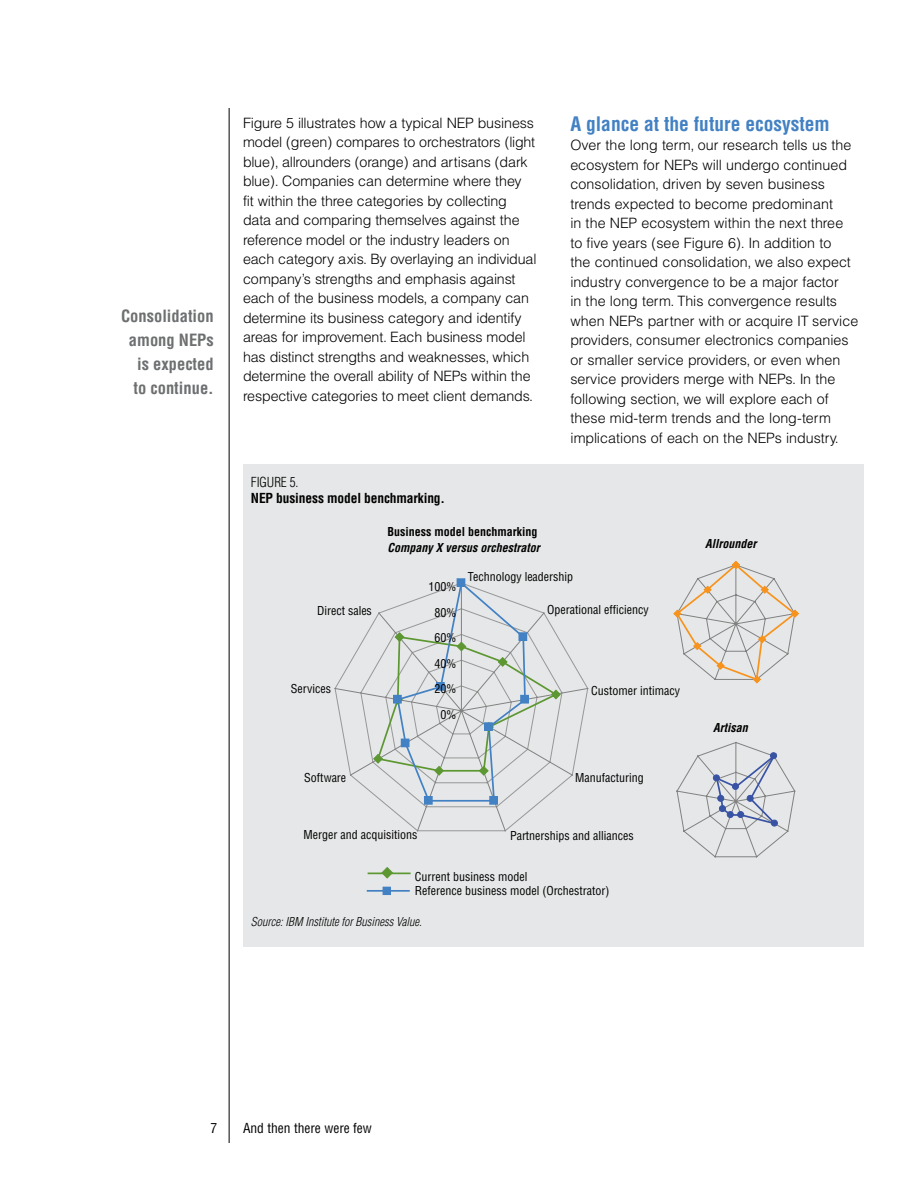
<style>
.page{position:relative;width:918px;height:1188px;background:#fff}
.page>*{position:absolute;margin:0;border:0;box-sizing:border-box;transform-origin:0 0}
.t1{font:700 condensed 19.5px "Helvetica";color:#4281c3}
.t2{font:700 condensed 16.5px/24px "Helvetica";color:#6d6f71;text-align:right}
.t3{font:300 14.25px/19.5px "IBM Helvetica";letter-spacing:-.005em;color:#000}
.t4{font:700 condensed 13.5px "Helvetica";letter-spacing:-.01em;color:#000}
.t5{font:condensed 13.5px "Helvetica";color:#000}
.t6{font:300 condensed 13.5px "Helvetica";letter-spacing:-.01em;color:#000}
.t7{font:condensed 12px/25.5px "Helvetica";color:#000;text-align:right}
.t8{font:italic 700 condensed 12px "Helvetica";color:#000}
.t9{font:italic 300 condensed 12px "Helvetica";color:#000}
.t10{font:700 condensed 12px "Helvetica";color:#000}
</style>
<div class="page">
<hr style="left:229px;top:108px;width:1px;height:1035px;background:#000">
<div style="left:243px;top:464px;width:621px;height:482px;background:#e6e7e8"></div>
<svg style="left:334px;top:622px;width:255px;height:210px"></svg>
<svg style="left:373px;top:581px;width:188px;height:221px"></svg>
<div style="left:457px;top:579px;width:8px;height:7px;background:#4281c3"></div>
<div style="left:457px;top:578px;width:8px;height:9px;border:1px solid #4281c3"></div>
<div style="left:519px;top:633px;width:8px;height:7px;background:#4281c3"></div>
<div style="left:519px;top:632px;width:8px;height:9px;border:1px solid #4281c3"></div>
<div style="left:521px;top:695px;width:7px;height:8px;background:#4281c3"></div>
<div style="left:520px;top:695px;width:9px;height:8px;border:1px solid #4281c3"></div>
<div style="left:485px;top:723px;width:7px;height:7px;background:#4281c3"></div>
<div style="left:484px;top:722px;width:9px;height:9px;border:1px solid #4281c3"></div>
<div style="left:490px;top:796px;width:8px;height:8px;background:#4281c3"></div>
<div style="left:489px;top:796px;width:9px;height:9px;border:1px solid #4281c3"></div>
<div style="left:424px;top:796px;width:8px;height:8px;background:#4281c3"></div>
<div style="left:424px;top:796px;width:9px;height:9px;border:1px solid #4281c3"></div>
<div style="left:401px;top:739px;width:8px;height:8px;background:#4281c3"></div>
<div style="left:394px;top:695px;width:7px;height:8px;background:#4281c3"></div>
<div style="left:393px;top:695px;width:9px;height:8px;border:1px solid #4281c3"></div>
<div style="left:436px;top:682px;width:8px;height:8px;background:#4281c3"></div>
<div style="left:436px;top:682px;width:9px;height:9px;border:1px solid #4281c3"></div>
<svg style="left:676px;top:742px;width:120px;height:116px"></svg>
<div style="left:713px;top:774px;width:7px;height:7px;border:1px solid #3953a4;border-radius:50%"></div>
<svg style="left:673px;top:561px;width:126px;height:123px"></svg>
<hr style="left:368px;top:890px;width:41px;height:2px;background:#4281c3">
<div style="left:383px;top:887px;width:7px;height:8px;background:#4281c3"></div>
<div style="left:383px;top:887px;width:8px;height:8px;border:1px solid #4281c3"></div>
<hr style="left:368px;top:873px;width:42px;height:1px;background:#5d9732">
<svg style="left:381px;top:867px;width:13px;height:12px"></svg>
<p class="t2" style="left:121px;top:304px;width:94px">Consolidation among NEPs is expected to continue.</p>
<p class="t3" style="left:243px;top:112px;width:295px">Figure 5 illustrates how a typical NEP business model (green) compares to orchestrators (light blue), allrounders (orange) and artisans (dark blue). Companies can determine where they<br>fit within the three categories by collecting data and comparing themselves against the reference model or the industry leaders on each category axis. By overlaying an individual company’s strengths and emphasis against each of the business models, a company can determine its business category and identify areas for improvement. Each business model has distinct strengths and weaknesses, which determine the overall ability of NEPs within the respective categories to meet client demands.</p>
<h1 class="t1" style="left:570px;top:111px;width:261px">A glance at the future ecosystem</h1>
<p class="t3" style="left:570px;top:135px;width:290px">Over the long term, our research tells us the ecosystem for NEPs will undergo continued consolidation, driven by seven business trends expected to become predominant<br>in the NEP ecosystem within the next three to five years (see Figure 6). In addition to<br>the continued consolidation, we also expect industry convergence to be a major factor<br>in the long term. This convergence results when NEPs partner with or acquire IT service providers, consumer electronics companies or smaller service providers, or even when service providers merge with NEPs. In the following section, we will explore each of these mid-term trends and the long-term implications of each on the NEPs industry.</p>
<p class="t6" style="left:251px;top:473px;width:49px">FIGURE 5.</p>
<p class="t4" style="left:251px;top:490px;width:196px">NEP business model benchmarking.</p>
<p class="t7" style="left:317px;top:598px;width:56px">Direct sales</p>
<p class="t7" style="left:291px;top:675px;width:42px">Services</p>
<p class="t10" style="left:388px;top:524px;width:151px">Business model benchmarking</p>
<p class="t8" style="left:388px;top:540px;width:154px">Company X versus orchestrator</p>
<p class="t7" style="left:429px;top:574px;width:29px">1 00%<br>80%<br>60%<br>40%<br>20%<br>0%</p>
<p class="t7" style="left:468px;top:563px;width:107px">Technology leadership</p>
<p class="t7" style="left:547px;top:596px;width:103px">Operational efficiency</p>
<p class="t7" style="left:591px;top:677px;width:90px">Customer intimacy</p>
<p class="t7" style="left:304px;top:764px;width:43px">Software</p>
<p class="t7" style="left:575px;top:764px;width:70px">Manufacturing</p>
<p class="t7" style="left:304px;top:822px;width:115px">Merger and acquisitions</p>
<p class="t7" style="left:510px;top:823px;width:125px">Partnerships and alliances</p>
<p class="t7" style="left:415px;top:869px;width:196px;line-height:14.4px;text-align:left">Current business model<br>Reference business model (Orchestrator)</p>
<p class="t9" style="left:251px;top:915px;width:173px">Source: IBM Institute for Business Value.</p>
<p class="t8" style="left:705px;top:536px;width:53px">Allrounder</p>
<p class="t8" style="left:713px;top:720px;width:36px">Artisan</p>
<p class="t5" style="left:243px;top:1119px;width:130px">And then there were few</p>
</div>
